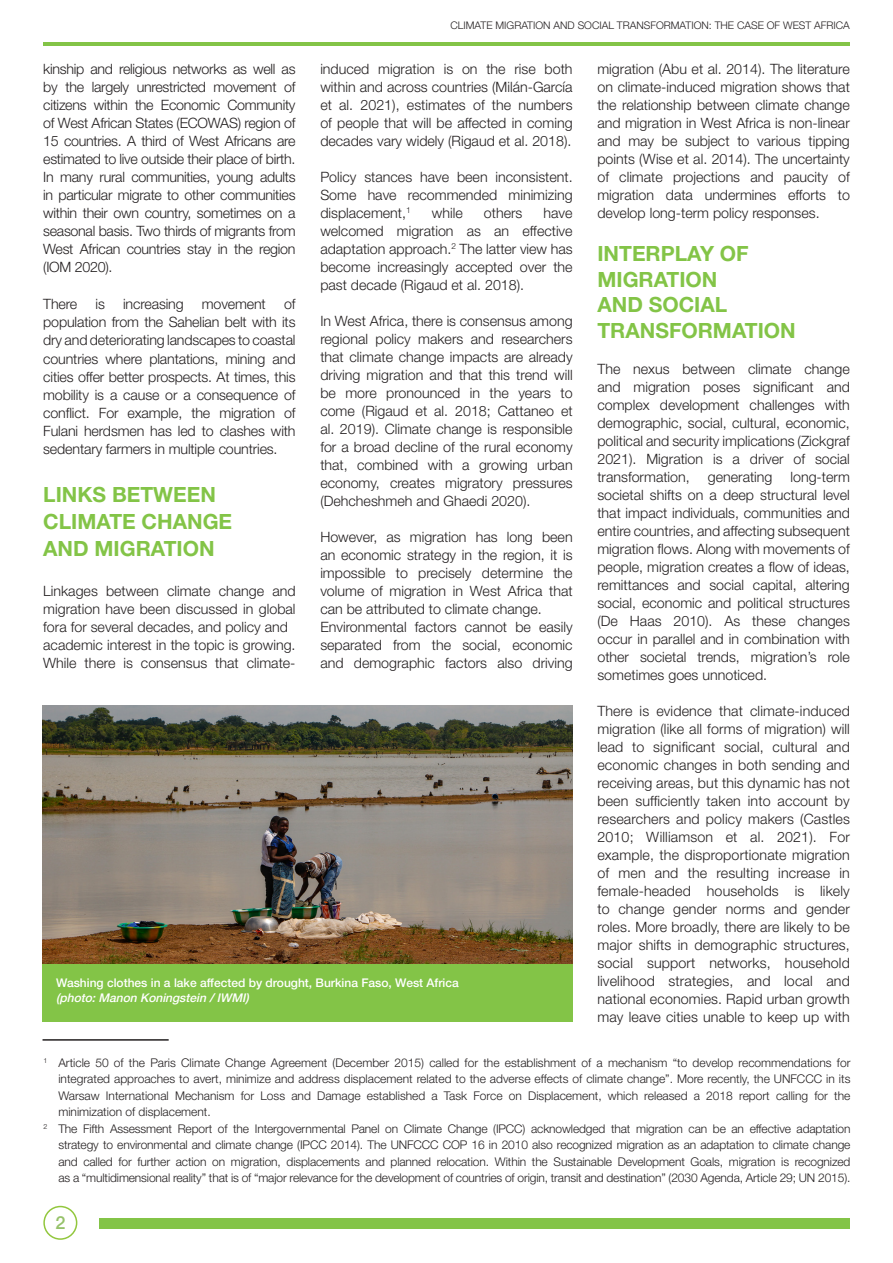
<style>
.page{position:relative;width:893px;height:1263px;background:#fff}
.page>*{position:absolute;margin:0;border:0;box-sizing:border-box;transform-origin:0 0}
.Text_Body{font:700 21px/25.5px "Helvetica Neue LT Std";color:#83c447}
.t1{font:500 18px "Helvetica Neue LT Std";color:#96c26a}
.Text_Body-2{font:300 14.25px/18px "Helvetica Neue LT Std";color:#231f20;text-align:justify}
.Text_Body-3{font:300 12px "Helvetica Neue LT Std";letter-spacing:-.01em;color:#231f20}
.Text_Body-4{font:500 12px "Helvetica Neue LT Std";color:#fff}
.Text_Body-5{font:italic 500 12px "Helvetica Neue LT Std";color:#fff}
.t2{font:300 10.5px "Helvetica Neue LT Std";color:#231f20}
</style>
<div class="page">
<div style="left:99px;top:1218px;width:751px;height:10px;background:#83c447"></div>
<hr style="left:43px;top:43px;width:807px;height:3px;background:#83c447">
<div style="left:43px;top:1206px;width:34px;height:34px;border:2px solid #92c73d;border-radius:50%"></div>
<img style="left:43px;top:706px;width:530px;height:258px">
<hr style="left:43px;top:1039px;width:126px;height:2px;background:#231f20">
<div style="left:43px;top:964px;width:530px;height:58px;background:#83c447"></div>
<p class="t2" style="left:450px;top:18px;width:401px">CLIMATE MIGRATION AND SOCIAL TRANSFORMATION: THE CASE OF WEST AFRICA</p>
<p class="Text_Body-2" style="left:597px;top:60px;width:254px">migration (Abu et al. 2014). The literature on climate-induced migration shows that the relationship between climate change and migration in West Africa is non-linear and may be subject to various tipping points (Wise et al. 2014). The uncertainty of climate projections and paucity of migration data undermines efforts to develop long-term policy responses.</p>
<p class="Text_Body" style="left:597px;top:241px;width:200px">INTERPLAY OF<br>MIGRATION<br>AND SOCIAL<br>TRANSFORMATION</p>
<p class="Text_Body-2" style="left:597px;top:360px;width:254px">The nexus between climate change and migration poses significant and complex development challenges with demographic, social, cultural, economic, political and security implications (Zickgraf 2021). Migration is a driver of social transformation,</p>
<p class="Text_Body-2" style="left:43px;top:60px;width:254px">kinship and religious networks as well as by the largely unrestricted movement of citizens within the Economic Community of West African States (ECOWAS) region of 15 countries. A third of West Africans are estimated to live outside their place of birth.<br>In many rural communities, young adults in particular migrate to other communities within their own country, sometimes on a seasonal basis. Two thirds of migrants from West African countries stay in the region (IOM 2020).</p>
<p class="Text_Body-2" style="left:43px;top:295px;width:36px">There</p>
<p class="Text_Body-2" style="left:96px;top:295px;width:11px">is</p>
<p class="Text_Body-2" style="left:123px;top:295px;width:62px">increasing</p>
<p class="Text_Body-2" style="left:202px;top:295px;width:65px">movement</p>
<p class="Text_Body-2" style="left:320px;top:60px;width:254px">induced migration is on the rise both within and across countries (Milán-García et al. 2021), estimates of the numbers of people that will be affected in coming decades vary widely (Rigaud et al. 2018).</p>
<p class="Text_Body-2" style="left:320px;top:168px;width:254px">Policy stances have been inconsistent.<br>Some have recommended minimizing displacement,<sup>1</sup></p>
<p class="Text_Body-2" style="left:320px;top:204px;width:254px;text-indent:223px">have welcomed migration as an effective adaptation approach.<sup>2</sup> The latter view has become increasingly accepted over the past decade (Rigaud et al. 2018).</p>
<p class="Text_Body-2" style="left:320px;top:312px;width:254px">In West Africa, there is consensus among regional policy makers and researchers that climate change impacts are already driving migration and that this trend will be more pronounced in the years to come (Rigaud et al. 2018; Cattaneo et al. 2019). Climate change is responsible for a broad decline of the rural economy that, combined with a growing urban economy, creates migratory pressures (Dehcheshmeh and Ghaedi 2020).</p>
<p class="Text_Body-2" style="left:320px;top:528px;width:254px">However, as migration has long been an economic strategy in the region, it is impossible to precisely determine the volume of migration in West Africa that can be attributed to climate change.</p>
<p class="Text_Body-2" style="left:320px;top:618px;width:254px">Environmental factors cannot be easily separated from the social, economic and demographic factors also driving</p>
<p class="Text_Body-2" style="left:432px;top:204px;width:32px">while</p>
<p class="Text_Body-2" style="left:484px;top:204px;width:40px">others</p>
<p class="Text_Body-2" style="left:43px;top:295px;width:254px;text-indent:241px">of population from the Sahelian belt with its dry and deteriorating landscapes to coastal countries where plantations, mining and cities offer better prospects. At times, this mobility is a cause or a consequence of conflict. For example, the migration of Fulani herdsmen has led to clashes with sedentary farmers in multiple countries.</p>
<p class="Text_Body" style="left:43px;top:480px;width:190px;line-height:27px">LINKS BETWEEN<br>CLIMATE CHANGE<br>AND MIGRATION</p>
<p class="Text_Body-2" style="left:43px;top:582px;width:254px">Linkages between climate change and migration have been discussed in global fora for several decades, and policy and</p>
<p class="Text_Body-2" style="left:43px;top:636px;width:254px">academic interest in the topic is growing.<br>While there is consensus that climate-</p>
<p class="Text_Body-2" style="left:597px;top:468px;width:254px;text-indent:193px">long-term societal shifts on a deep structural level that impact individuals, communities and entire countries, and affecting subsequent migration flows. Along with movements of people, migration creates a flow of ideas, remittances and social capital, altering social, economic and political structures (De Haas 2010). As these changes occur in parallel and in combination with other societal trends, migration’s role sometimes goes unnoticed.</p>
<p class="Text_Body-2" style="left:597px;top:702px;width:254px">There is evidence that climate-induced migration (like all forms of migration) will lead to significant social, cultural and economic changes in both sending and receiving areas, but this dynamic has not been sufficiently taken into account by researchers and policy makers (Castles 2010; Williamson et al. 2021). For example, the disproportionate migration of men and the resulting increase in female-headed households is likely to change gender norms and gender roles. More broadly, there are likely to be major shifts in demographic structures, social support networks, household livelihood strategies, and local and national economies. Rapid urban growth may leave cities unable to keep up with</p>
<p class="Text_Body-3" style="left:43px;top:1055px;width:809px"><sup>1</sup> Article 50 of the Paris Climate Change Agreement (December 2015) called for the establishment of a mechanism “to develop recommendations for</p>
<p class="Text_Body-3" style="left:58px;top:1071px;width:794px">integrated approaches to avert, minimize and address displacement related to the adverse effects of climate change”. More recently, the UNFCCC in its</p>
<p class="Text_Body-3" style="left:58px;top:1088px;width:794px">Warsaw International Mechanism for Loss and Damage established a Task Force on Displacement, which released a 2018 report calling for the</p>
<p class="Text_Body-3" style="left:58px;top:1104px;width:154px">minimization of displacement.</p>
<p class="Text_Body-3" style="left:43px;top:1121px;width:809px"><sup>2</sup> The Fifth Assessment Report of the Intergovernmental Panel on Climate Change (IPCC) acknowledged that migration can be an effective adaptation</p>
<p class="Text_Body-3" style="left:58px;top:1137px;width:794px">strategy to environmental and climate change (IPCC 2014). The UNFCCC COP 16 in 2010 also recognized migration as an adaptation to climate change</p>
<p class="Text_Body-3" style="left:58px;top:1154px;width:794px">and called for further action on migration, displacements and planned relocation. Within the Sustainable Development Goals, migration is recognized</p>
<p class="Text_Body-3" style="left:58px;top:1170px;width:794px">as a “multidimensional reality” that is of “major relevance for the development of countries of origin, transit and destination” (2030 Agenda, Article 29; UN 2015).</p>
<p class="Text_Body-2" style="left:708px;top:468px;width:66px">generating</p>
<p class="Text_Body-4" style="left:56px;top:976px;width:404px">Washing clothes in a lake affected by drought, Burkina Faso, West Africa</p>
<p class="Text_Body-5" style="left:56px;top:991px;width:194px">(photo:Manon Koningstein /IWMI)</p>
<p class="t1" style="left:55px;top:1211px;width:12px">2</p>
</div>
